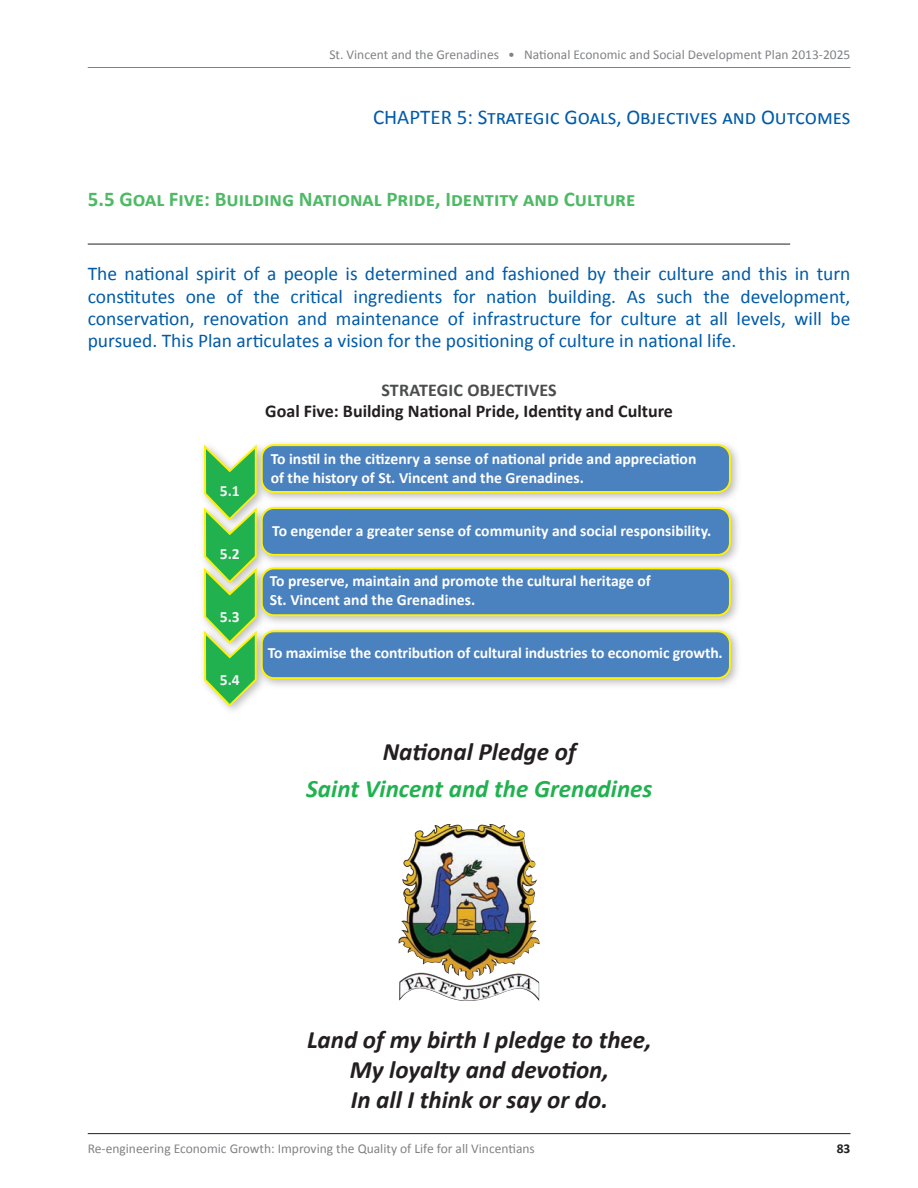
<style>
.page{position:relative;width:918px;height:1188px;background:#fff}
.page>*{position:absolute;margin:0;border:0;box-sizing:border-box;transform-origin:0 0}
.t1{font:italic 700 25.05px/30.2px "Calibri";color:#231f20;text-align:center}
.t2{font:italic 700 25.05px "Calibri";color:#21b250}
.t3{font:700 21px "Calibri";color:#4fba66}
.t4{font:21px "Calibri";color:#015ba9}
.t5{font:19.5px/22.4px "Calibri";color:#015ba9;text-align:justify}
.t6{font:700 18px "Calibri";color:#231f20}
.t7{font:700 18px "Calibri";letter-spacing:.01em;color:#4b4c4d}
.t8{font:700 15.6px/18.8px "Calibri";color:#fff}
.t9{font:700 15.6px "Calibri";color:#f2f3f4}
.t10{font:13.5px "Calibri";color:#808285}
.t11{font:700 13.5px "Calibri";color:#231f20}
</style>
<div class="page">
<hr style="left:88px;top:67px;width:762px;height:1px;background:#808285">
<hr style="left:88px;top:1133px;width:762px;height:1px;background:#231f20">
<hr style="left:88px;top:244px;width:702px;height:1px;background:#231f20">
<img style="left:258px;top:443px;width:480px;height:56px">
<div style="left:262px;top:445px;width:468px;height:47px;background:#4a81bf;border-radius:12px"></div>
<div style="left:261px;top:444px;width:470px;height:49px;border:2px solid #fff101;border-radius:12px"></div>
<img style="left:258px;top:499px;width:480px;height:61px">
<div style="left:262px;top:508px;width:468px;height:47px;background:#4a81bf;border-radius:12px"></div>
<div style="left:261px;top:507px;width:470px;height:49px;border:2px solid #fff101;border-radius:12px"></div>
<img style="left:258px;top:560px;width:480px;height:62px">
<div style="left:262px;top:568px;width:468px;height:47px;background:#4a81bf;border-radius:12px"></div>
<div style="left:261px;top:567px;width:470px;height:49px;border:2px solid #fff101;border-radius:12px"></div>
<svg style="left:203px;top:444px;width:55px;height:264px;background:#72c86f"></svg>
<img style="left:253px;top:622px;width:485px;height:70px">
<div style="left:262px;top:631px;width:468px;height:47px;background:#4a81bf;border-radius:12px"></div>
<div style="left:261px;top:630px;width:470px;height:49px;border:2px solid #fff101;border-radius:12px"></div>
<img style="left:398px;top:824px;width:92px;height:141px">
<p class="t10" style="left:329px;top:46px;width:523px">St. Vincent and the Grenadines • National Economic and Social Development Plan 2013-2025</p>
<p class="t4" style="left:373px;top:104px;width:479px">CHAPTER 5: Strategic Goals, Objectives and Outcomes</p>
<p class="t3" style="left:88px;top:186px;width:549px">5.5 Goal Five: Building National Pride, Identity and Culture</p>
<p class="t5" style="left:88px;top:262px;width:764px">The national spirit of a people is determined and fashioned by their culture and this in turn constitutes one of the critical ingredients for nation building. As such the development, conservation, renovation and maintenance of infrastructure for culture at all levels, will be pursued. This Plan articulates a vision for the positioning of culture in national life.</p>
<p class="t7" style="left:381px;top:378px;width:56px">STRATEGIC</p>
<p class="t7" style="left:467px;top:378px;width:91px">OBJECTIVES</p>
<p class="t6" style="left:265px;top:400px;width:409px">Goal Five: Building National Pride, Identity and Culture</p>
<p class="t8" style="left:271px;top:448px;width:427px">To instil in the citizenry a sense of national pride and appreciation of the history of St. Vincent and the Grenadines.</p>
<p class="t8" style="left:272px;top:520px;width:441px">To engender a greater sense of community and social responsibility.</p>
<p class="t8" style="left:270px;top:571px;width:383px">To preserve, maintain and promote the cultural heritage of<br>St. Vincent and the Grenadines.</p>
<p class="t9" style="left:220px;top:482px;width:22px">5.1</p>
<p class="t9" style="left:220px;top:545px;width:22px">5.2</p>
<p class="t9" style="left:220px;top:607px;width:22px">5.3</p>
<p class="t9" style="left:220px;top:670px;width:22px">5.4</p>
<p class="t8" style="left:268px;top:643px;width:456px">To maximise the contribution of cultural industries to economic growth.</p>
<p class="t1" style="left:383px;top:735px;width:197px">National Pledge of</p>
<p class="t2" style="left:306px;top:773px;width:348px">Saint Vincent and the Grenadines</p>
<p class="t1" style="left:307px;top:1023px;width:346px">Land of my birth I pledge to thee,<br>My loyalty and devotion,<br>In all I think or say or do.</p>
<p class="t10" style="left:88px;top:1140px;width:449px">Re-engineering Economic Growth: Improving the Quality of Life for all Vincentians</p>
<p class="t11" style="left:837px;top:1140px;width:15px">83</p>
</div>
